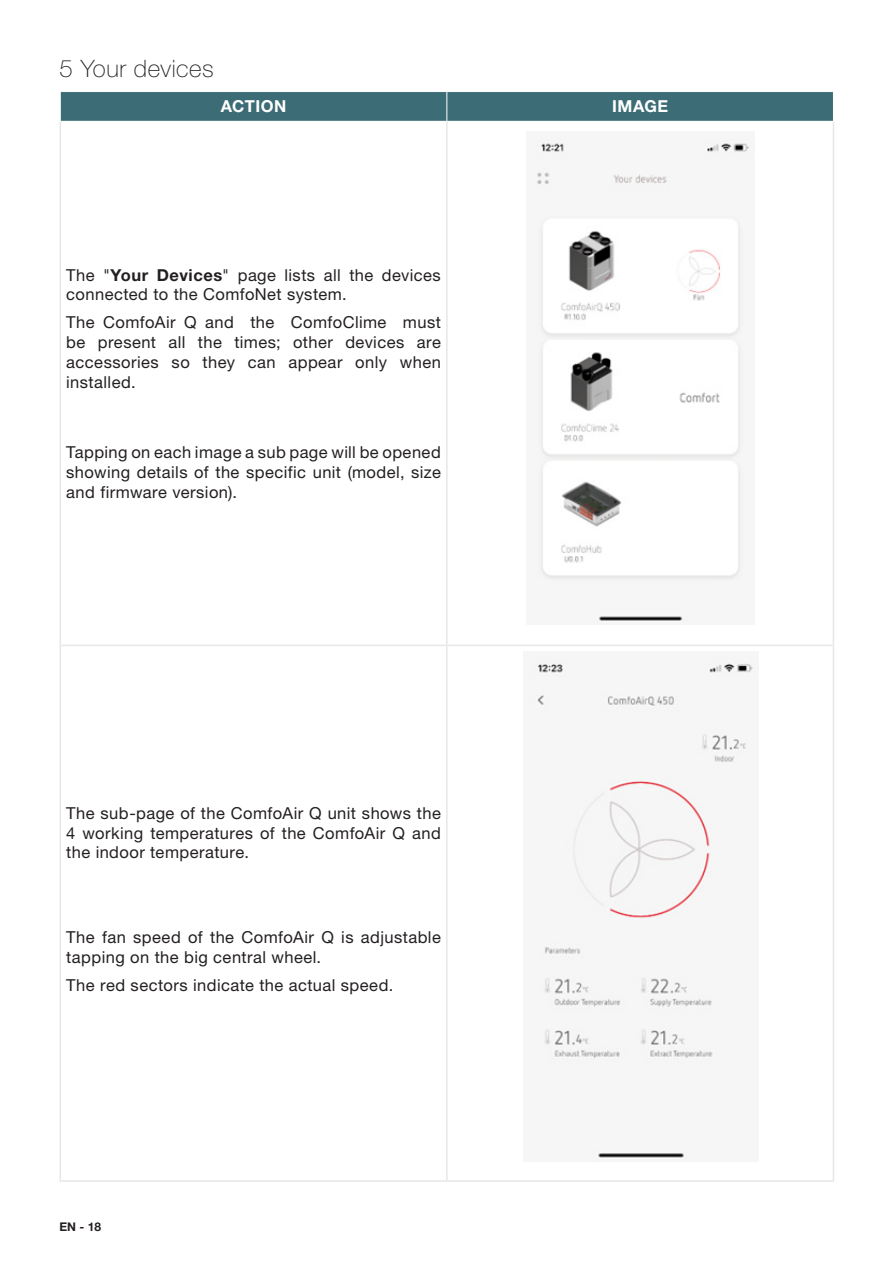
<style>
.page{position:relative;width:893px;height:1263px;background:#fff}
.page>*{position:absolute;margin:0;border:0;box-sizing:border-box;transform-origin:0 0}
.Hoofdstuk{font:100 24px "Helvetica Neue LT Pro";letter-spacing:.02em;color:#231f20}
.Platte_tekst{font:16.5px/19.6px "Helvetica Neue LT Pro";letter-spacing:.025em;color:#231f20;text-align:justify}
.Platte_tekst-2{font:700 16.5px "Helvetica Neue LT Pro";letter-spacing:.03em;color:#fff}
.t1{font:700 12px "Helvetica Neue LT Pro";color:#231f20}
.s1{font-weight:700}
</style>
<div class="page">
<hr style="left:60px;top:122px;width:1px;height:523px;background:#e6e7e9">
<hr style="left:60px;top:645px;width:387px;height:1px;background:#e6e7e9">
<hr style="left:60px;top:646px;width:1px;height:534px;background:#e6e7e9">
<hr style="left:447px;top:645px;width:387px;height:1px;background:#e6e7e9">
<hr style="left:60px;top:1180px;width:387px;height:2px;background:#e6e7e9">
<hr style="left:447px;top:1180px;width:387px;height:2px;background:#e6e7e9">
<hr style="left:446px;top:122px;width:2px;height:523px;background:#e6e7e9">
<hr style="left:446px;top:646px;width:2px;height:534px;background:#e6e7e9">
<hr style="left:833px;top:122px;width:1px;height:523px;background:#e6e7e9">
<hr style="left:833px;top:646px;width:1px;height:534px;background:#e6e7e9">
<svg style="left:60px;top:92px;width:773px;height:29px;background:#3e6d76"></svg>
<img style="left:535px;top:139px;width:219px;height:484px">
<div style="left:532px;top:659px;width:224px;height:501px;background:#f6f6f6"></div>
<p class="Hoofdstuk" style="left:60px;top:54px;width:156px">5 Your devices</p>
<p class="Platte_tekst-2" style="left:221px;top:96px;width:67px">ACTION</p>
<p class="Platte_tekst-2" style="left:612px;top:96px;width:58px">IMAGE</p>
<p class="Platte_tekst" style="left:66px;top:264px;width:376px">The "<span class="s1">Your Devices</span>" page lists all the devices connected to the ComfoNet system.</p>
<p class="Platte_tekst" style="left:66px;top:312px;width:376px">The ComfoAir Q and the ComfoClime must be present all the times; other devices are accessories so they can appear only when installed.</p>
<p class="Platte_tekst" style="left:66px;top:442px;width:376px">Tapping on each image a sub page will be opened showing details of the specific unit (model, size and firmware version).</p>
<p class="Platte_tekst" style="left:66px;top:803px;width:376px">The sub-page of the ComfoAir Q unit shows the 4 working temperatures of the ComfoAir Q and the indoor temperature.</p>
<p class="Platte_tekst" style="left:66px;top:927px;width:376px">The fan speed of the ComfoAir Q is adjustable tapping on the big central wheel.</p>
<p class="Platte_tekst" style="left:66px;top:975px;width:329px">The red sectors indicate the actual speed.</p>
<p class="t1" style="left:60px;top:1219px;width:43px">EN - 18</p>
</div>
